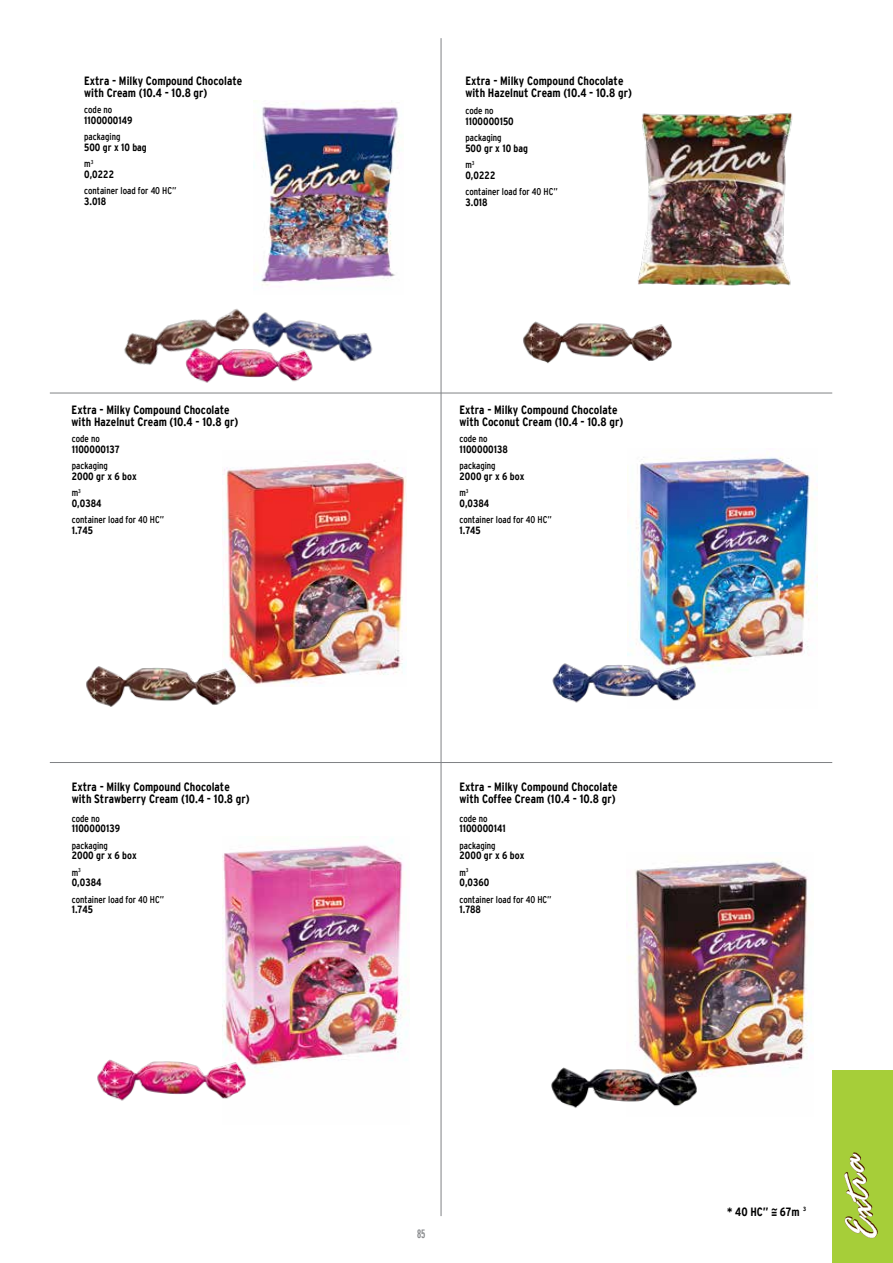
<style>
.page{position:relative;width:893px;height:1263px;background:#fff}
.page>*{position:absolute;margin:0;border:0;box-sizing:border-box;transform-origin:0 0}
.t1{font:700 condensed 12px/12px "Interstate TR";color:#000}
.t2{font:extra-condensed 12px "Interstate TR";color:#808285}
.t3{font:700 condensed 10.5px "Interstate TR";color:#000}
.t4{font:condensed 9.75px "Interstate TR";color:#000}
.t5{font:700 condensed 6px "Interstate TR";color:#000}
</style>
<div class="page">
<hr style="left:50px;top:762px;width:782px;height:1px;background:#808285">
<hr style="left:50px;top:393px;width:782px;height:1px;background:#808285">
<hr style="left:441px;top:38px;width:1px;height:1178px;background:#808285">
<img style="left:223px;top:462px;width:183px;height:224px">
<img style="left:86px;top:664px;width:151px;height:43px">
<img style="left:523px;top:321px;width:149px;height:43px">
<img style="left:124px;top:308px;width:125px;height:57px">
<img style="left:223px;top:839px;width:187px;height:233px">
<img style="left:97px;top:1044px;width:151px;height:57px">
<img style="left:184px;top:335px;width:130px;height:59px">
<img style="left:253px;top:100px;width:147px;height:186px">
<img style="left:636px;top:112px;width:157px;height:224px">
<img style="left:628px;top:859px;width:182px;height:218px">
<img style="left:551px;top:1054px;width:146px;height:54px">
<img style="left:636px;top:452px;width:181px;height:220px">
<img style="left:552px;top:649px;width:146px;height:54px">
<img style="left:249px;top:312px;width:124px;height:62px">
<div style="left:832px;top:1071px;width:61px;height:192px;background:#a6ce39"></div>
<svg style="left:844px;top:1152px;width:34px;height:86px"></svg>
<p class="t1" style="left:84px;top:75px;width:160px">Extra - Milky Compound Chocolate with Cream (10.4 - 10.8 gr)</p>
<p class="t4" style="left:84px;top:104px;width:30px">code no</p>
<p class="t3" style="left:84px;top:114px;width:50px">1100000149</p>
<p class="t4" style="left:84px;top:131px;width:38px">packaging</p>
<p class="t3" style="left:84px;top:141px;width:64px">500 gr x 10 bag</p>
<p class="t4" style="left:84px;top:158px;width:11px">m<sup>3</sup></p>
<p class="t3" style="left:84px;top:168px;width:32px">0,0222</p>
<p class="t4" style="left:84px;top:185px;width:94px">container load for 40 HC”</p>
<p class="t3" style="left:84px;top:195px;width:24px">3.018</p>
<p class="t1" style="left:72px;top:404px;width:168px">Extra - Milky Compound Chocolate with Hazelnut Cream (10.4 - 10.8 gr)</p>
<p class="t4" style="left:72px;top:433px;width:30px">code no</p>
<p class="t3" style="left:72px;top:443px;width:49px">1100000137</p>
<p class="t4" style="left:72px;top:460px;width:38px">packaging</p>
<p class="t3" style="left:72px;top:470px;width:66px">2000 gr x 6 box</p>
<p class="t4" style="left:72px;top:487px;width:11px">m<sup>3</sup></p>
<p class="t3" style="left:72px;top:497px;width:31px">0,0384</p>
<p class="t4" style="left:72px;top:514px;width:94px">container load for 40 HC”</p>
<p class="t3" style="left:72px;top:524px;width:23px">1.745</p>
<p class="t1" style="left:72px;top:781px;width:179px">Extra - Milky Compound Chocolate with Strawberry Cream (10.4 - 10.8 gr)</p>
<p class="t4" style="left:72px;top:813px;width:30px">code no</p>
<p class="t3" style="left:72px;top:822px;width:50px">1100000139</p>
<p class="t4" style="left:72px;top:840px;width:38px">packaging</p>
<p class="t3" style="left:72px;top:849px;width:66px">2000 gr x 6 box</p>
<p class="t4" style="left:72px;top:867px;width:11px">m<sup>3</sup></p>
<p class="t3" style="left:72px;top:876px;width:31px">0,0384</p>
<p class="t4" style="left:72px;top:894px;width:94px">container load for 40 HC”</p>
<p class="t3" style="left:72px;top:903px;width:23px">1.745</p>
<p class="t1" style="left:465px;top:75px;width:168px">Extra - Milky Compound Chocolate with Hazelnut Cream (10.4 - 10.8 gr)</p>
<p class="t4" style="left:465px;top:105px;width:30px">code no</p>
<p class="t3" style="left:465px;top:115px;width:50px">1100000150</p>
<p class="t4" style="left:465px;top:132px;width:38px">packaging</p>
<p class="t3" style="left:465px;top:142px;width:64px">500 gr x 10 bag</p>
<p class="t4" style="left:465px;top:159px;width:11px">m<sup>3</sup></p>
<p class="t3" style="left:465px;top:169px;width:32px">0,0222</p>
<p class="t4" style="left:465px;top:186px;width:94px">container load for 40 HC”</p>
<p class="t3" style="left:465px;top:196px;width:24px">3.018</p>
<p class="t1" style="left:459px;top:404px;width:165px">Extra - Milky Compound Chocolate with Coconut Cream (10.4 - 10.8 gr)</p>
<p class="t4" style="left:459px;top:433px;width:30px">code no</p>
<p class="t3" style="left:459px;top:443px;width:50px">1100000138</p>
<p class="t4" style="left:459px;top:460px;width:38px">packaging</p>
<p class="t3" style="left:459px;top:470px;width:66px">2000 gr x 6 box</p>
<p class="t4" style="left:459px;top:487px;width:11px">m<sup>3</sup></p>
<p class="t3" style="left:459px;top:497px;width:31px">0,0384</p>
<p class="t4" style="left:459px;top:514px;width:94px">container load for 40 HC”</p>
<p class="t3" style="left:459px;top:524px;width:23px">1.745</p>
<p class="t1" style="left:459px;top:781px;width:160px">Extra - Milky Compound Chocolate with Coffee Cream (10.4 - 10.8 gr)</p>
<p class="t4" style="left:459px;top:813px;width:30px">code no</p>
<p class="t3" style="left:459px;top:822px;width:48px">1100000141</p>
<p class="t4" style="left:459px;top:840px;width:38px">packaging</p>
<p class="t3" style="left:459px;top:849px;width:66px">2000 gr x 6 box</p>
<p class="t4" style="left:459px;top:867px;width:11px">m<sup>3</sup></p>
<p class="t3" style="left:459px;top:876px;width:31px">0,0360</p>
<p class="t4" style="left:459px;top:894px;width:94px">container load for 40 HC”</p>
<p class="t3" style="left:459px;top:903px;width:23px">1.788</p>
<p class="t2" style="left:417px;top:1227px;width:10px">85</p>
<p class="t1" style="left:771px;top:1203px;width:8px">~</p>
<p class="t5" style="left:803px;top:1205px;width:5px">3</p>
<p class="t1" style="left:771px;top:1208px;width:8px">=</p>
<p class="t1" style="left:727px;top:1205px;width:74px">* 40 HC” 67m</p>
</div>
